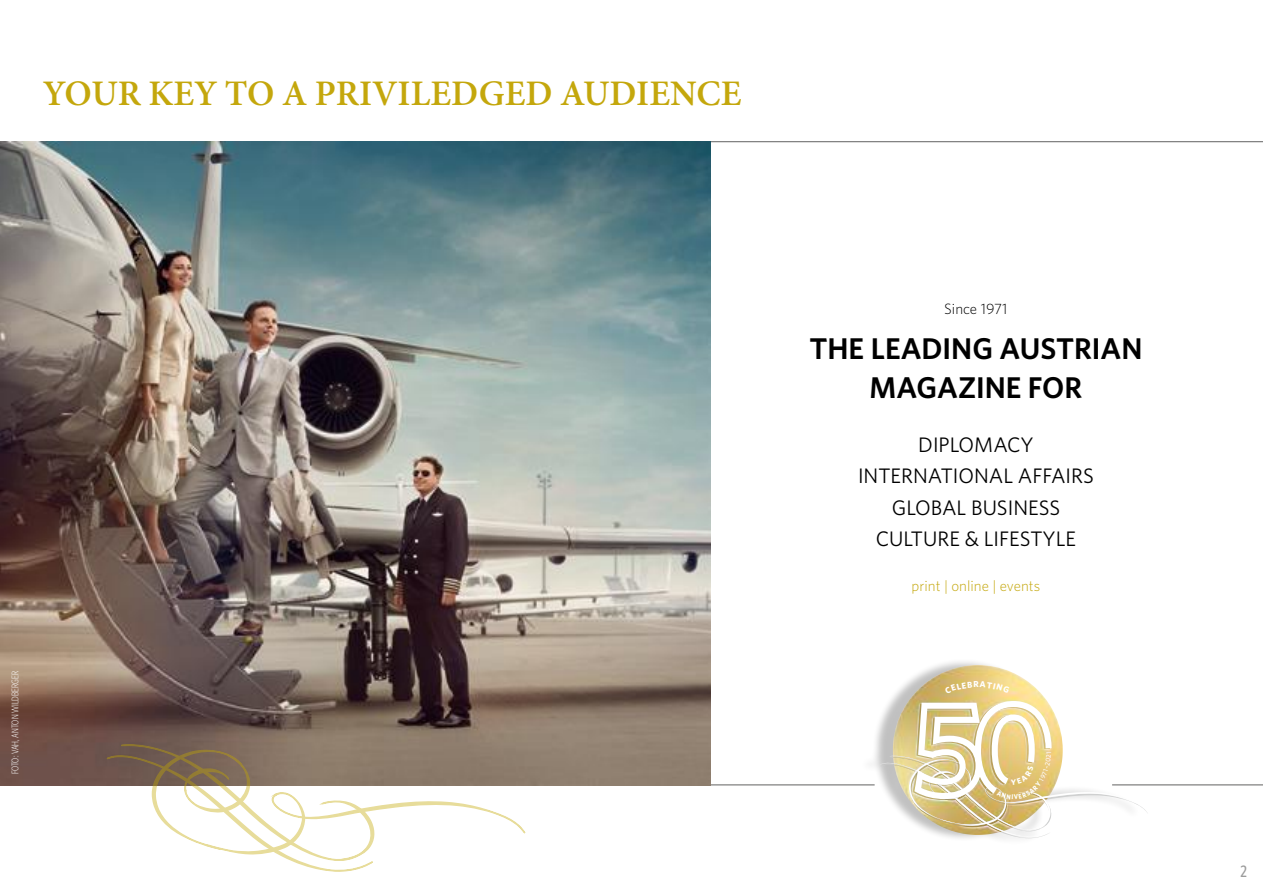
<style>
.page{position:relative;width:1263px;height:893px;background:#fff}
.page>*{position:absolute;margin:0;border:0;box-sizing:border-box;transform-origin:0 0}
.t1{font:600 36px "Minion Pro";color:#c4a70c}
.t2{font:600 30px/39px "Whitney";color:#000;text-align:center}
.t3{font:21px/31.5px "Whitney";color:#000;text-align:center}
.t4{font:500 16.5px "Whitney Condensed";color:#9c9c9c}
.t5{font:300 15px "Whitney";color:#c4a70c}
.t6{font:300 15px "Whitney";color:#000}
.t7{font:300 9.75px "Whitney Condensed";color:#fff}
</style>
<div class="page">
<div style="left:860px;top:659px;width:281px;height:186px;background:#000;opacity:.25"></div>
<hr style="left:1112px;top:785px;width:151px;height:1px;background:#626261">
<hr style="left:658px;top:141px;width:605px;height:1px;background:#626261">
<hr style="left:672px;top:785px;width:203px;height:1px;background:#626261">
<img style="left:0;top:142px;width:710px;height:643px">
<svg style="left:106px;top:743px;width:421px;height:129px"></svg>
<svg style="left:944px;top:681px;width:66px;height:13px"></svg>
<svg style="left:880px;top:701px;width:269px;height:137px"></svg>
<h1 class="t1" style="left:43px;top:69px;width:700px">YOUR KEY TO A PRIVILEDGED AUDIENCE</h1>
<p class="t7" style="left:9px;top:774px;width:105px;rotate:-90deg">FOTO: VAH, ANTON WILDBERGER</p>
<p class="t6" style="left:944px;top:299px;width:65px">Since 1971</p>
<h2 class="t2" style="left:809px;top:328px;width:335px">THE LEADING AUSTRIAN<br>MAGAZINE FOR</h2>
<p class="t3" style="left:858px;top:428px;width:237px">DIPLOMACY<br>INTERNATIONAL AFFAIRS<br>GLOBAL BUSINESS<br>CULTURE &amp; LIFESTYLE</p>
<p class="t5" style="left:912px;top:576px;width:130px">print | online | events</p>
<p class="t4" style="left:1240px;top:861px;width:8px">2</p>
</div>
